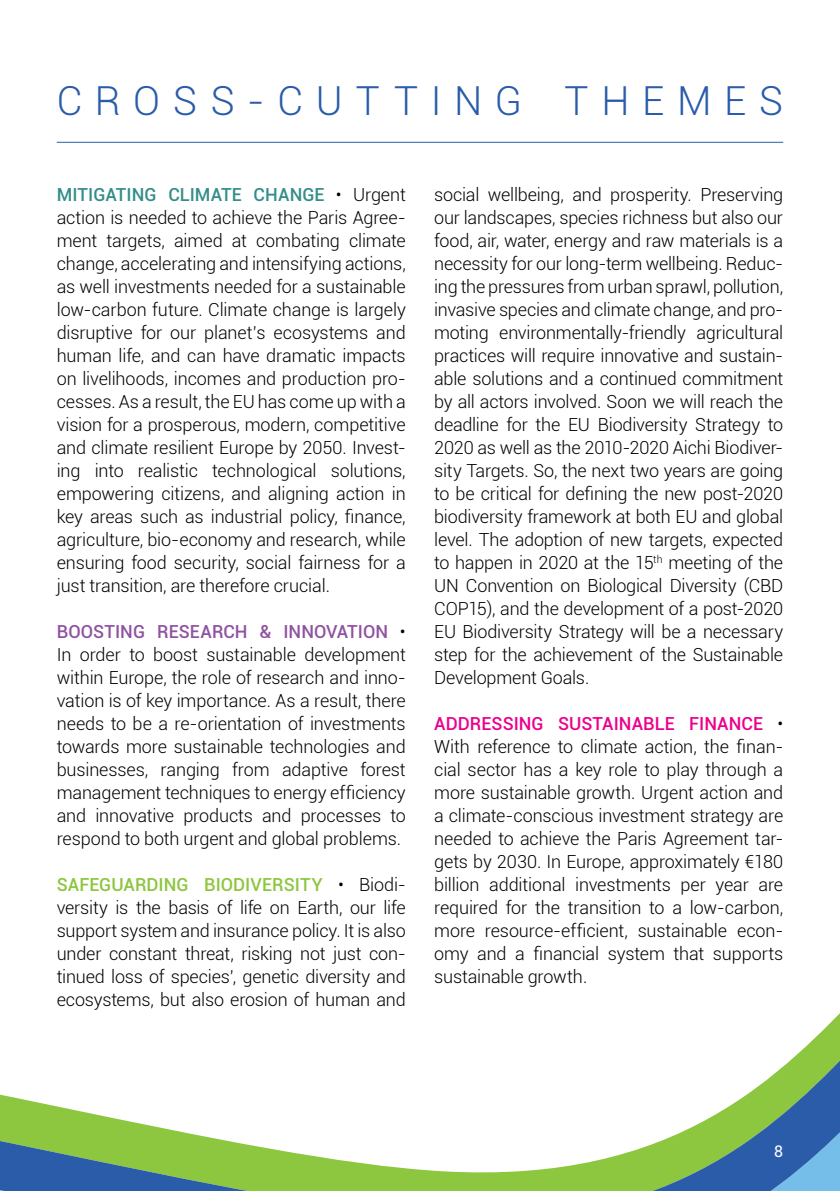
<style>
.page{position:relative;width:840px;height:1191px;background:#fff}
.page>*{position:absolute;margin:0;border:0;box-sizing:border-box;transform-origin:0 0}
.t1{font:300 40px "Roboto";letter-spacing:.315em;color:#2a5caa}
.t2{font:300 18px/23px "Roboto";letter-spacing:-.01em;color:#000;text-align:justify}
.t3{font:16px "Roboto";color:#fff}
.s1{color:#fff}
.s2{font-weight:500;color:#338e8a}
.s3{font-weight:500;color:#8f53a1}
.s4{font-weight:500;color:#8dc63f}
.s5{font-weight:500;color:#ec008c}
</style>
<div class="page">
<hr style="left:57px;top:142px;width:725px;height:1px;background:#2a5caa">
<svg style="left:0;top:1034px;width:839px;height:157px"></svg>
<h1 class="t1" style="left:57px;top:73px;width:727px">CROSS-CUTTING<span class="s1">/</span>THEMES</h1>
<p class="t2" style="left:57px;top:182px;width:350px"><span class="s2">MITIGATING CLIMATE CHANGE</span> • Urgent action is needed to achieve the Paris Agree&shy;ment targets, aimed at combating climate change, accelerating and intensifying actions, as well investments needed for a sustainable low-carbon future. Climate change is largely disruptive for our planet’s ecosystems and human life, and can have dramatic impacts on livelihoods, incomes and production pro&shy;cesses. As a result, the EU has come up with a vision for a prosperous, modern, competitive and climate resilient Europe by 2050. Invest&shy;ing into realistic technological solutions, empowering citizens, and aligning action in key areas such as industrial policy, finance, agriculture, bio-economy and research, while ensuring food security, social fairness for a just transition, are therefore crucial.</p>
<p class="t2" style="left:57px;top:619px;width:350px"><span class="s3">BOOSTING RESEARCH &amp; INNOVATION</span> • In order to boost sustainable development within Europe, the role of research and inno&shy;vation is of key importance. As a result, there needs to be a re-orientation of investments towards more sustainable technologies and businesses, ranging from adaptive forest management techniques to energy efficiency and innovative products and processes to respond to both urgent and global problems.</p>
<p class="t2" style="left:57px;top:872px;width:350px"><span class="s4">SAFEGUARDING BIODIVERSITY</span> • Biodi&shy;versity is the basis of life on Earth, our life support system and insurance policy. It is also under constant threat, risking not just con&shy;tinued loss of species’, genetic diversity and ecosystems, but also erosion of human and</p>
<p class="t2" style="left:434px;top:182px;width:350px">social wellbeing, and prosperity. Preserving our landscapes, species richness but also our food, air, water, energy and raw materials is a necessity for our long-term wellbeing. Reduc&shy;ing the pressures from urban sprawl, pollution, invasive species and climate change, and pro&shy;moting environmentally-friendly agricultural practices will require innovative and sustain&shy;able solutions and a continued commitment by all actors involved. Soon we will reach the deadline for the EU Biodiversity Strategy to 2020 as well as the 2010-2020 Aichi Biodiver&shy;sity Targets. So, the next two years are going to be critical for defining the new post-2020 biodiversity framework at both EU and global level. The adoption of new targets, expected to happen in 2020 at the 15<sup>th</sup> meeting of the UN Convention on Biological Diversity (CBD COP15), and the development of a post-2020<br>EU Biodiversity Strategy will be a necessary step for the achievement of the Sustainable Development Goals.</p>
<p class="t2" style="left:434px;top:711px;width:350px"><span class="s5">ADDRESSING SUSTAINABLE FINANCE</span> • With reference to climate action, the finan&shy;cial sector has a key role to play through a more sustainable growth. Urgent action and a climate-conscious investment strategy are needed to achieve the Paris Agreement tar&shy;gets by 2030. In Europe, approximately €180 billion additional investments per year are required for the transition to a low-carbon, more resource-efficient, sustainable econ&shy;omy and a financial system that supports sustainable growth.</p>
<p class="t3" style="left:773px;top:1140px;width:11px">8</p>
</div>
